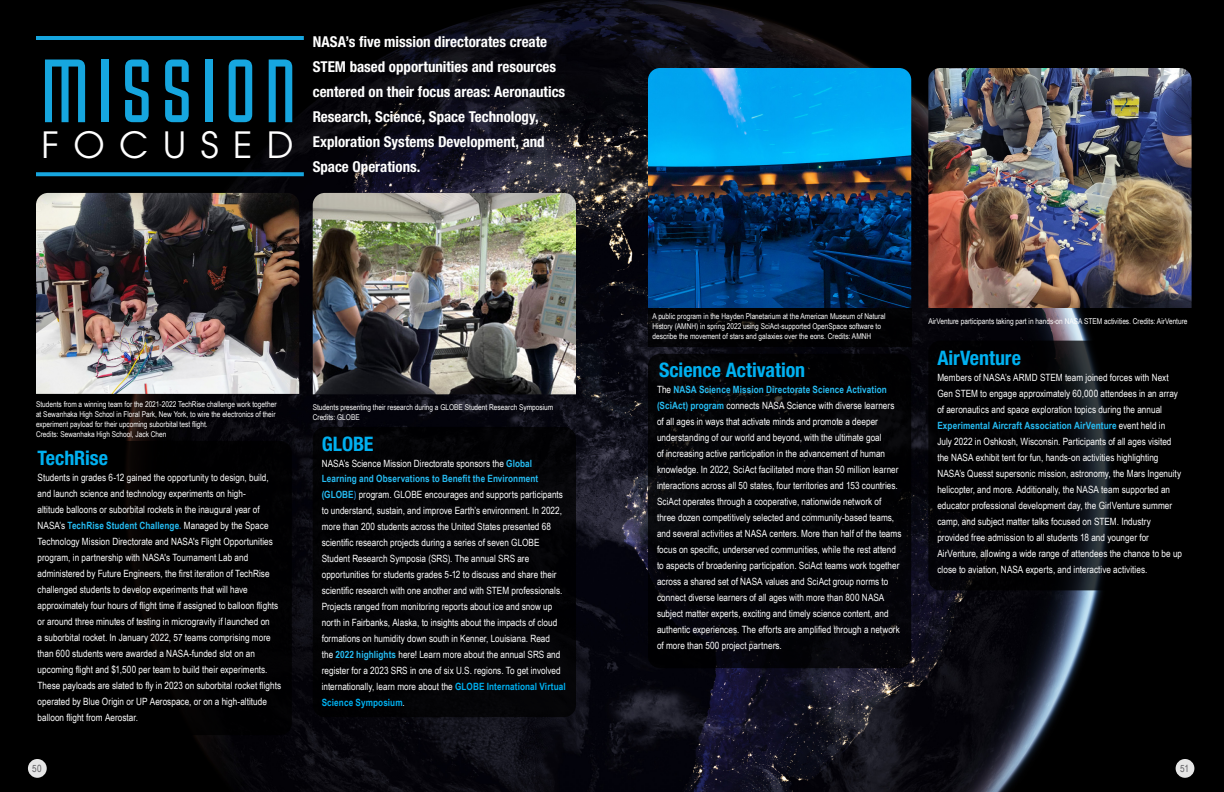
<style>
.page{position:relative;width:1224px;height:792px;background:#fff}
.page>*{position:absolute;margin:0;border:0;box-sizing:border-box;transform-origin:0 0}
.t1{font:700 94px "Baucher Got URW Ext";letter-spacing:.095em;color:#16a6df}
.t2{font:36px "ITC Avant Garde Pro";letter-spacing:.4em;color:#fff}
.H3_Title{font:700 condensed 20px "Helvetica Neue LT Std";letter-spacing:-.005em;color:#00b0f0}
.H3_Title-2{font:700 condensed 15px/25px "Helvetica Neue LT Std";color:#fff}
.H3_Title-3{font:10px/16px "Arial Narrow";letter-spacing:.005em;color:#fff}
.H3_Title-4{font:700 10px/15px "Arial Narrow";letter-spacing:.01em;color:#26bcf2}
.t3{font:10px "Arial Narrow";color:#606063}
.Captions{font:8px/10px "Arial Narrow";color:#fff}
.s1{font-weight:700;color:#26bcf2}
.s2{font-weight:700;color:#267dbe}
.s3{font-weight:400;color:#fff}
.s4{font-weight:700;color:#00b0f0}
</style>
<div class="page">
<img style="left:0;top:0;width:1224px;height:792px">
<div style="left:313px;top:427px;width:263px;height:290px;background:#000;border-radius:12px"></div>
<img style="left:36px;top:193px;width:263px;height:201px">
<img style="left:313px;top:193px;width:263px;height:201px">
<div style="left:648px;top:354px;width:263px;height:314px;background:#000;border-radius:12px"></div>
<img style="left:648px;top:68px;width:263px;height:240px">
<img style="left:928px;top:68px;width:264px;height:240px">
<div style="left:648px;top:309px;width:263px;height:38px;background:#000"></div>
<div style="left:928px;top:341px;width:264px;height:249px;background:#000;border-radius:12px"></div>
<div style="left:29px;top:441px;width:263px;height:294px;background:#000;border-radius:12px"></div>
<svg style="left:36px;top:172px;width:268px;height:4px"></svg>
<hr style="left:36px;top:36px;width:268px;height:4px;background:#16a6df">
<div style="left:28px;top:759px;width:19px;height:19px;background:#e6e6e6;border-radius:50%"></div>
<div style="left:1176px;top:759px;width:18px;height:19px;background:#e6e6e6;border-radius:50%"></div>
<p class="t1" style="left:41px;top:41px;width:256px">MISSION</p>
<p class="t2" style="left:42px;top:123px;width:254px">FOCUSED</p>
<p class="H3_Title-2" style="left:313px;top:29px;width:254px">NASA’s five mission directorates create STEM based opportunities and resources centered on their focus areas: Aeronautics Research, Science, Space Technology, Exploration Systems Development, and Space Operations.</p>
<p class="Captions" style="left:36px;top:399px;width:242px">Students from a winning team for the 2021-2022 TechRise challenge work together at Sewanhaka High School in Floral Park, New York, to wire the electronics of their experiment payload for their upcoming suborbital test flight.<br>Credits: Sewanhaka High School, Jack Chen</p>
<h3 class="H3_Title" style="left:38px;top:446px;width:72px">TechRise</h3>
<p class="H3_Title-3" style="left:38px;top:469px;width:245px">Students in grades 6-12 gained the opportunity to design, build, and launch science and technology experiments on high-<br>altitude balloons or suborbital rockets in the inaugural year of NASA’s <span class="s1">TechRise Student Challenge</span><span class="s2">.</span> Managed by the Space Technology Mission Directorate and NASA's Flight Opportunities program, in partnership with NASA's Tournament Lab and administered by Future Engineers, the first iteration of TechRise challenged students to develop experiments that will have approximately four hours of flight time if assigned to balloon flights or around three minutes of testing in microgravity if launched on<br>a suborbital rocket. In January 2022, 57 teams comprising more than 600 students were awarded a NASA-funded slot on an upcoming flight and $1,500 per team to build their experiments.<br>These payloads are slated to fly in 2023 on suborbital rocket flights operated by Blue Origin or UP Aerospace, or on a high-altitude balloon flight from Aerostar.</p>
<p class="Captions" style="left:313px;top:401px;width:242px">Students presenting their research during a GLOBE Student Research Symposium<br>Credits: GLOBE</p>
<p class="H3_Title" style="left:322px;top:432px;width:53px">GLOBE</p>
<p class="H3_Title-4" style="left:322px;top:456px;width:218px"><span class="s3">NASA’s Science Mission Directorate sponsors the</span> Global<br>Learning and Observations to Benefit the Environment</p>
<p class="H3_Title-3" style="left:322px;top:486px;width:245px"><span class="s1">(GLOBE</span><span class="s2">)</span> program. GLOBE encourages and supports participants to understand, sustain, and improve Earth’s environment. In 2022, more than 200 students across the United States presented 68 scientific research projects during a series of seven GLOBE Student Research Symposia (SRS). The annual SRS are opportunities for students grades 5-12 to discuss and share their scientific research with one another and with STEM professionals.<br>Projects ranged from monitoring reports about ice and snow up north in Fairbanks, Alaska, to insights about the impacts of cloud formations on humidity down south in Kenner, Louisiana. Read<br>the <span class="s1">2022 highlights</span> here! Learn more about the annual SRS and register for a 2023 SRS in one of six U.S. regions. To get involved internationally, learn more about the <span class="s4">GLOBE International Virtual Science Symposium</span>.</p>
<p class="Captions" style="left:652px;top:311px;width:235px">A public program in the Hayden Planetarium at the American Museum of Natural<br>History (AMNH) in spring 2022 using SciAct-supported OpenSpace software to describe the movement of stars and galaxies over the eons. Credits: AMNH</p>
<p class="H3_Title" style="left:659px;top:358px;width:148px">Science Activation</p>
<p class="H3_Title-3" style="left:657px;top:381px;width:243px">The <span class="s1">NASA Science Mission Directorate Science Activation (SciAct) program</span> connects NASA Science with diverse learners of all ages in ways that activate minds and promote a deeper understanding of our world and beyond, with the ultimate goal<br>of increasing active participation in the advancement of human knowledge. In 2022, SciAct facilitated more than 50 million learner interactions across all 50 states, four territories and 153 countries.</p>
<p class="H3_Title-3" style="left:657px;top:493px;width:246px">SciAct operates through a cooperative, nationwide network of three dozen competitively selected and community-based teams, and several activities at NASA centers. More than half of the teams focus on specific, underserved communities, while the rest attend to aspects of broadening participation. SciAct teams work together across a shared set of NASA values and SciAct group norms to connect diverse learners of all ages with more than 800 NASA subject matter experts, exciting and timely science content, and authentic experiences. The efforts are amplified through a network of more than 500 project partners.</p>
<p class="Captions" style="left:928px;top:316px;width:261px">AirVenture participants taking part in hands-on NASA STEM activities. Credits: AirVenture</p>
<p class="H3_Title" style="left:937px;top:346px;width:85px">AirVenture</p>
<p class="H3_Title-3" style="left:937px;top:369px;width:246px">Members of NASA’s ARMD STEM team joined forces with Next Gen STEM to engage approximately 60,000 attendees in an array of aeronautics and space exploration topics during the annual <span class="s1">Experimental Aircraft Association AirVenture</span> event held in July 2022 in Oshkosh, Wisconsin. Participants of all ages visited the NASA exhibit tent for fun, hands-on activities highlighting NASA’s Quesst supersonic mission, astronomy, the Mars Ingenuity helicopter, and more. Additionally, the NASA team supported an educator professional development day, the GirlVenture summer camp, and subject matter talks focused on STEM. Industry provided free admission to all students 18 and younger for AirVenture, allowing a wide range of attendees the chance to be up close to aviation, NASA experts, and interactive activities.</p>
<p class="t3" style="left:32px;top:761px;width:11px">50</p>
<p class="t3" style="left:1180px;top:761px;width:10px">51</p>
</div>
